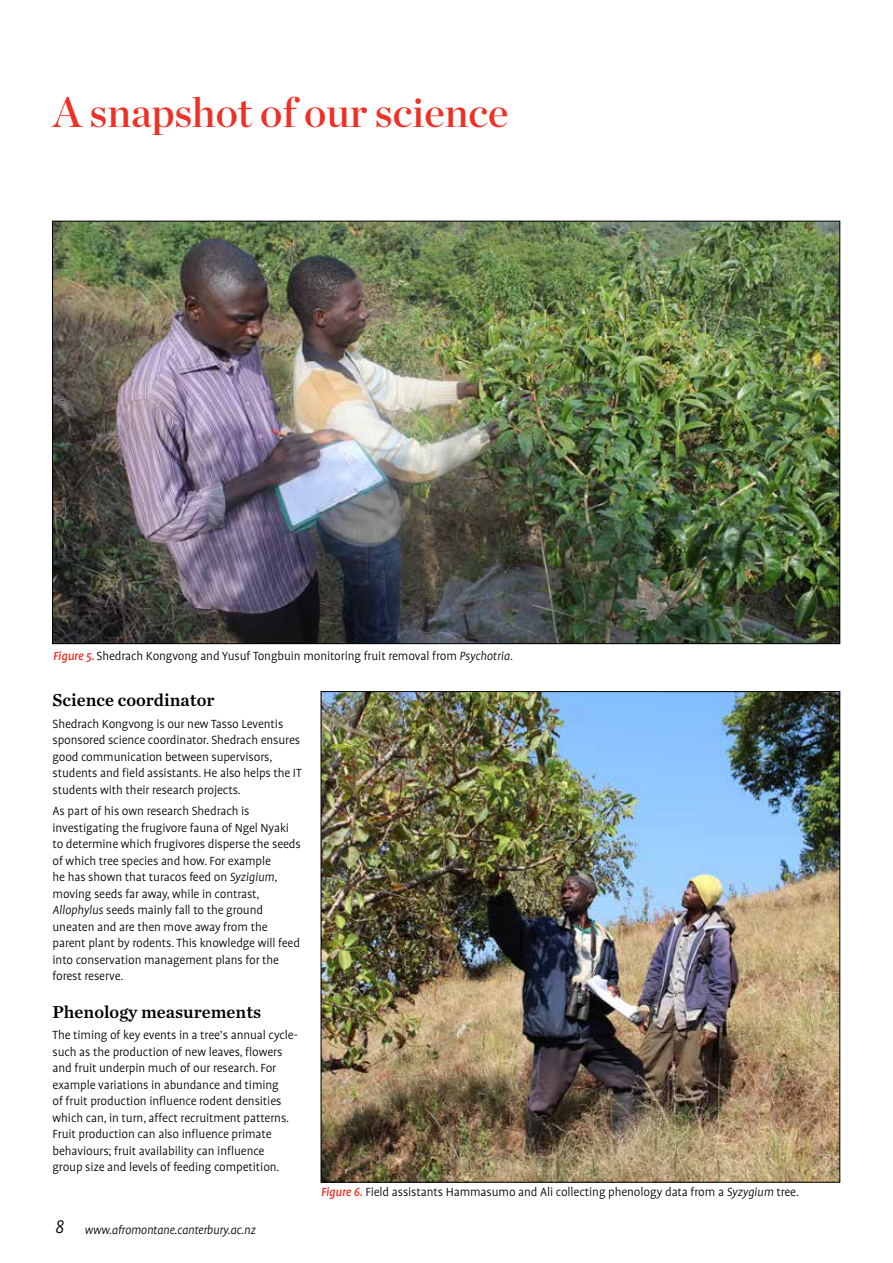
<style>
.page{position:relative;width:893px;height:1263px;background:#fff}
.page>*{position:absolute;margin:0;border:0;box-sizing:border-box;transform-origin:0 0}
.t1{font:42px "Chronicle Display Semi";color:#ee3124}
.t2{font:18px "Chronicle Text G2 Semi";color:#000}
.t3{font:300 13.5px/16.5px "Profile Pro";letter-spacing:-.01em;color:#000}
.t4{font:italic 300 13.5px "Profile Pro";letter-spacing:-.02em;color:#000}
.s1{font-weight:500;font-style:italic;color:#ee3124}
.s2{font-style:italic}
.s3{font-size:21px}
</style>
<div class="page">
<img style="left:54px;top:223px;width:784px;height:419px">
<img style="left:323px;top:693px;width:515px;height:487px">
<h1 class="t1" style="left:53px;top:80px;width:457px">A snapshot of our science</h1>
<p class="t3" style="left:53px;top:648px;width:461px"><span class="s1">Figure 5.</span> Shedrach Kongvong and Yusuf Tongbuin monitoring fruit removal from <span class="s2">Psychotria</span>.</p>
<h2 class="t2" style="left:53px;top:686px;width:164px">Science coordinator</h2>
<p class="t3" style="left:53px;top:716px;width:251px">Shedrach Kongvong is our new Tasso Leventis sponsored science coordinator. Shedrach ensures good communication between supervisors, students and field assistants. He also helps the IT students with their research projects.</p>
<p class="t3" style="left:53px;top:803px;width:250px">As part of his own research Shedrach is investigating the frugivore fauna of Ngel Nyaki to determine which frugivores disperse the seeds of which tree species and how. For example<br>he has shown that turacos feed on <span class="s2">Syzigium</span>, moving seeds far away, while in contrast, <span class="s2">Allophylus</span> seeds mainly fall to the ground uneaten and are then move away from the parent plant by rodents. This knowledge will feed into conservation management plans for the forest reserve.</p>
<h2 class="t2" style="left:53px;top:997px;width:210px">Phenology measurements</h2>
<p class="t3" style="left:53px;top:1027px;width:247px">The timing of key events in a tree’s annual cycle&shy;such as the production of new leaves, flowers and fruit underpin much of our research. For example variations in abundance and timing<br>of fruit production influence rodent densities which can, in turn, affect recruitment patterns.<br>Fruit production can also influence primate behaviours; fruit availability can influence group size and levels of feeding competition.</p>
<p class="t4" style="left:55px;top:1222px;width:202px"><span class="s3">8</span> www.afromontane.canterbury.ac.nz</p>
<p class="t3" style="left:321px;top:1184px;width:479px"><span class="s1">Figure 6.</span> Field assistants Hammasumo and Ali collecting phenology data from a <span class="s2">Syzygium</span> tree.</p>
</div>
